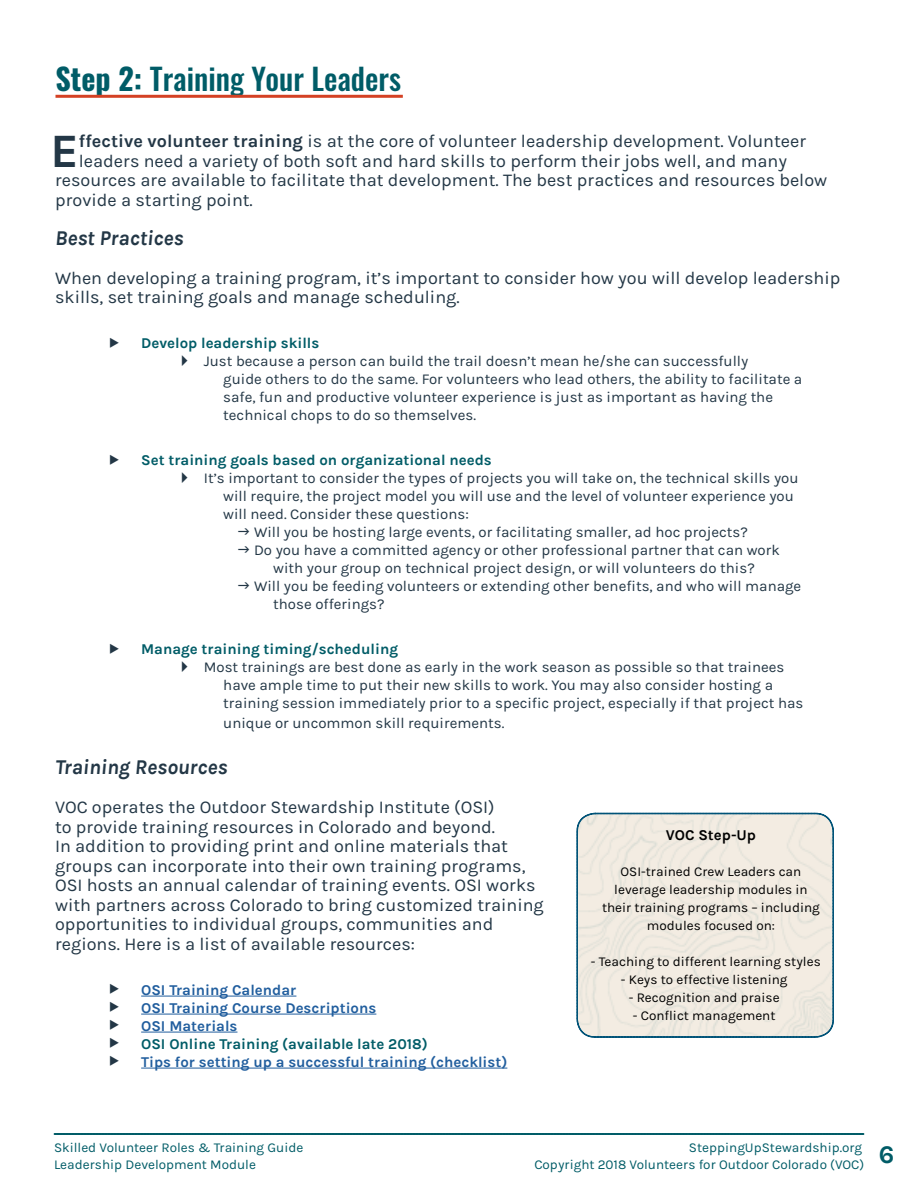
<style>
.page{position:relative;width:918px;height:1188px;background:#fff}
.page>*{position:absolute;margin:0;border:0;box-sizing:border-box;transform-origin:0 0}
.t1{font:700 48px "Karla";color:#233746}
.t2{font:500 30px "Oswald";color:#005c67}
.t3{font:italic 700 21px "Karla";color:#233746}
.t4{font:18px/19.5px "Karla";color:#233746}
.t5{font:15px "Karla";color:#233746}
.t6{font:700 15px "Karla";color:#005c67}
.t7{font:700 15px "Karla";color:#215e9e}
.t8{font:700 15px "Karla";color:#000}
.t9{font:13.5px/18px "Karla";color:#000;text-align:center}
.t10{font:13.5px "Karla";color:#005c67}
.s1{font-weight:700}
.s2{color:#233746}
</style>
<div class="page">
<hr style="left:54px;top:1133px;width:810px;height:2px;background:#015c67">
<hr style="left:56px;top:95px;width:347px;height:3px;background:#d44124">
<svg style="left:576px;top:812px;width:258px;height:226px;background:#e9e6dd"></svg>
<hr style="left:141px;top:996px;width:155px;height:1px;background:#215e9e">
<hr style="left:141px;top:1014px;width:235px;height:1px;background:#215e9e">
<hr style="left:141px;top:1032px;width:96px;height:1px;background:#215e9e">
<hr style="left:141px;top:1068px;width:366px;height:1px;background:#215e9e">
<h2 class="t2" style="left:56px;top:63px;width:347px"><span class="s1">Step 2:</span> Training Your Leaders</h2>
<h1 class="t1" style="left:51px;top:123px;width:30px">E</h1>
<p class="t4" style="left:79px;top:132px;width:729px"><span class="s1">ffective volunteer training</span> is at the core of volunteer leadership development. Volunteer</p>
<p class="t4" style="left:79px;top:152px;width:710px">leaders need a variety of both soft and hard skills to perform their jobs well, and many</p>
<p class="t4" style="left:55px;top:171px;width:774px">resources are available to facilitate that development. The best practices and resources below</p>
<p class="t4" style="left:55px;top:190px;width:199px">provide a starting point.</p>
<h3 class="t3" style="left:55px;top:226px;width:130px">Best Practices</h3>
<p class="t4" style="left:55px;top:268px;width:787px">When developing a training program, it’s important to consider how you will develop leadership skills, set training goals and manage scheduling.</p>
<p class="t6" style="left:109px;top:335px;width:212px"><span class="s2">◆</span> Develop leadership skills</p>
<p class="t5" style="left:204px;top:353px;width:546px">Just because a person can build the trail doesn’t mean he/she can successfully</p>
<p class="t5" style="left:223px;top:371px;width:581px">guide others to do the same. For volunteers who lead others, the ability to facilitate a</p>
<p class="t5" style="left:223px;top:389px;width:551px">safe, fun and productive volunteer experience is just as important as having the</p>
<p class="t5" style="left:223px;top:407px;width:254px">technical chops to do so themselves.</p>
<p class="t6" style="left:109px;top:452px;width:384px"><span class="s2">◆</span> Set training goals based on organizational needs</p>
<p class="t5" style="left:204px;top:470px;width:596px">It’s important to consider the types of projects you will take on, the technical skills you</p>
<p class="t5" style="left:223px;top:488px;width:572px">will require, the project model you will use and the level of volunteer experience you</p>
<p class="t5" style="left:223px;top:506px;width:247px">will need. Consider these questions:</p>
<p class="t5" style="left:254px;top:524px;width:495px">Will you be hosting large events, or facilitating smaller, ad hoc projects?</p>
<p class="t5" style="left:254px;top:542px;width:527px">Do you have a committed agency or other professional partner that can work</p>
<p class="t5" style="left:273px;top:560px;width:483px">with your group on technical project design, or will volunteers do this?</p>
<p class="t5" style="left:254px;top:578px;width:549px">Will you be feeding volunteers or extending other benefits, and who will manage</p>
<p class="t5" style="left:273px;top:596px;width:113px">those offerings?</p>
<p class="t6" style="left:109px;top:641px;width:291px"><span class="s2">◆</span> Manage training timing/scheduling</p>
<p class="t5" style="left:204px;top:659px;width:582px">Most trainings are best done as early in the work season as possible so that trainees</p>
<p class="t5" style="left:223px;top:677px;width:551px">have ample time to put their new skills to work. You may also consider hosting a</p>
<p class="t5" style="left:223px;top:695px;width:582px">training session immediately prior to a specific project, especially if that project has</p>
<p class="t5" style="left:223px;top:715px;width:283px">unique or uncommon skill requirements.</p>
<h3 class="t3" style="left:55px;top:755px;width:174px">Training Resources</h3>
<p class="t4" style="left:55px;top:798px;width:490px">VOC operates the Outdoor Stewardship Institute (OSI)<br>to provide training resources in Colorado and beyond.<br>In addition to providing print and online materials that groups can incorporate into their own training programs, OSI hosts an annual calendar of training events. OSI works with partners across Colorado to bring customized training opportunities to individual groups, communities and regions. Here is a list of available resources:</p>
<p class="t7" style="left:109px;top:981px;width:189px"><span class="s2">◆</span> OSI Training Calendar</p>
<p class="t7" style="left:109px;top:999px;width:269px"><span class="s2">◆</span> OSI Training Course Descriptions</p>
<p class="t7" style="left:109px;top:1017px;width:130px"><span class="s2">◆</span> OSI Materials</p>
<p class="t6" style="left:109px;top:1035px;width:320px"><span class="s2">◆</span> OSI Online Training (available late 2018)</p>
<p class="t7" style="left:109px;top:1053px;width:400px"><span class="s2">◆</span> Tips for setting up a successful training (checklist)</p>
<p class="t8" style="left:666px;top:826px;width:92px">VOC Step-Up</p>
<p class="t9" style="left:602px;top:863px;width:219px">OSI-trained Crew Leaders can leverage leadership modules in their training programs – including modules focused on:</p>
<p class="t9" style="left:591px;top:953px;width:231px">- Teaching to different learning styles</p>
<p class="t9" style="left:621px;top:971px;width:168px">- Keys to effective listening</p>
<p class="t9" style="left:629px;top:989px;width:152px">- Recognition and praise</p>
<p class="t9" style="left:633px;top:1007px;width:144px">- Conflict management</p>
<p class="t10" style="left:54px;top:1141px;width:251px">Skilled Volunteer Roles &amp; Training Guide</p>
<p class="t10" style="left:689px;top:1141px;width:175px">SteppingUpStewardship.org</p>
<p class="t10" style="left:54px;top:1157px;width:204px">Leadership Development Module</p>
<p class="t10" style="left:534px;top:1157px;width:361px">Copyright 2018 Volunteers for Outdoor Colorado (VOC) <sup>6</sup></p>
</div>
